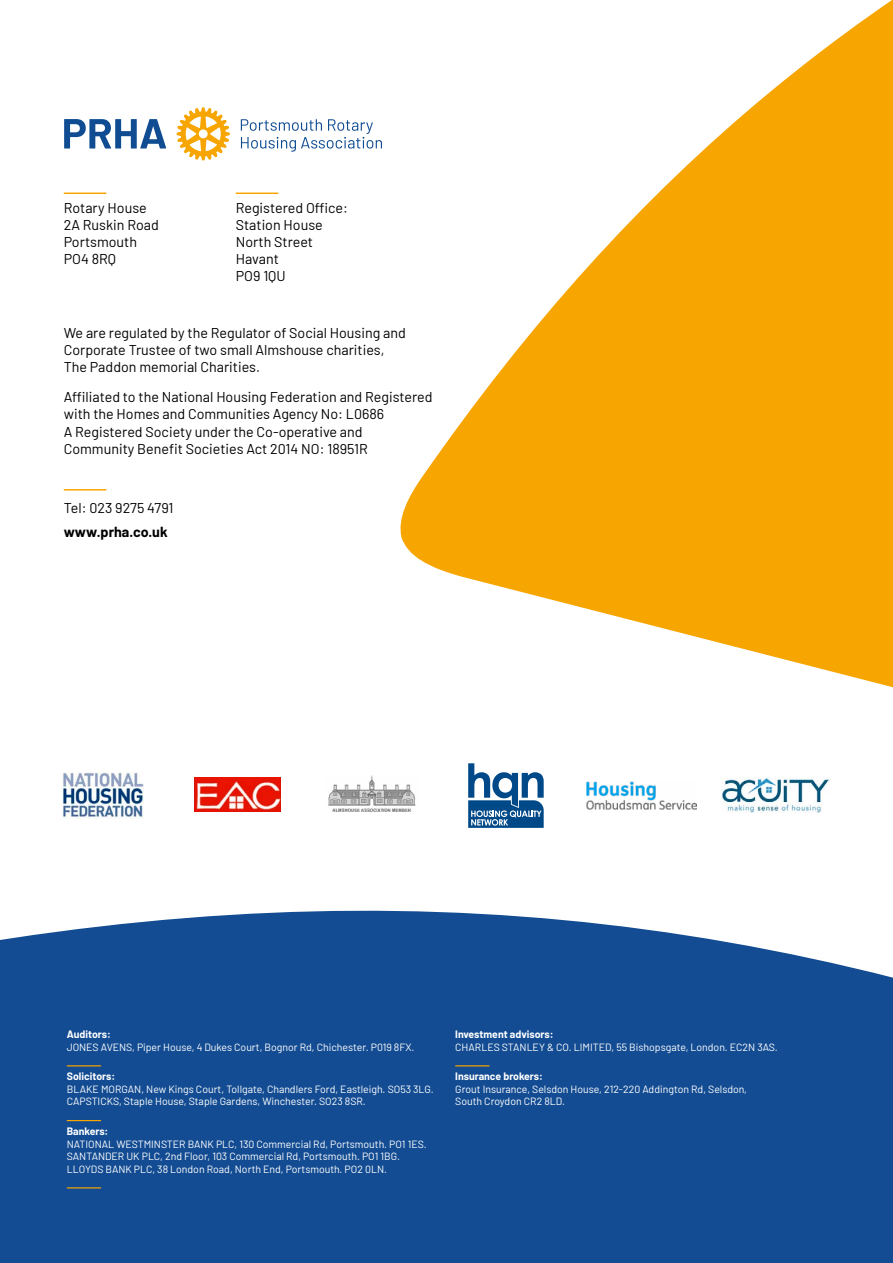
<style>
.page{position:relative;width:893px;height:1263px;background:#fff}
.page>*{position:absolute;margin:0;border:0;box-sizing:border-box;transform-origin:0 0}
.t1{font:14.25px/17.1px "Barlow";color:#000}
.t2{font:700 14.25px "Barlow";color:#000}
.t3{font:10.5px/12.6px "Barlow";color:#fff}
.t4{font:700 10.5px "Barlow";color:#fff}
</style>
<div class="page">
<svg style="left:400px;top:0;width:493px;height:781px;fill:#f7a500"></svg>
<div style="left:0;top:910px;width:893px;height:353px;background:#134c92"></div>
<svg style="left:241px;top:119px;width:141px;height:33px"></svg>
<svg style="left:64px;top:119px;width:102px;height:29px"></svg>
<svg style="left:177px;top:107px;width:53px;height:53px"></svg>
<hr style="left:64px;top:193px;width:42px;height:1px;background:#f7a500">
<hr style="left:236px;top:193px;width:42px;height:1px;background:#f7a500">
<hr style="left:64px;top:489px;width:42px;height:1px;background:#f7a500">
<hr style="left:67px;top:1065px;width:34px;height:1px;background:#f7a500">
<hr style="left:67px;top:1120px;width:34px;height:1px;background:#f7a500">
<hr style="left:67px;top:1187px;width:34px;height:1px;background:#f7a500">
<hr style="left:455px;top:1065px;width:34px;height:1px;background:#f7a500">
<img style="left:328px;top:775px;width:92px;height:37px">
<svg style="left:468px;top:763px;width:76px;height:65px"></svg>
<img style="left:721px;top:778px;width:108px;height:35px">
<img style="left:194px;top:778px;width:87px;height:34px">
<img style="left:586px;top:781px;width:110px;height:29px">
<img style="left:62px;top:770px;width:81px;height:48px">
<h1 class="t1" style="left:64px;top:198px;width:97px">Rotary House<br>2A Ruskin Road<br>Portsmouth<br>PO4 8RQ</h1>
<h1 class="t1" style="left:236px;top:198px;width:114px">Registered Office:<br>Station House<br>North Street<br>Havant<br>PO9 1QU</h1>
<h1 class="t1" style="left:64px;top:323px;width:344px">We are regulated by the Regulator of Social Housing and<br>Corporate Trustee of two small Almshouse charities,<br>The Paddon memorial Charities.</h1>
<h1 class="t1" style="left:64px;top:388px;width:370px">Affiliated to the National Housing Federation and Registered with the Homes and Communities Agency No: L0686<br>A Registered Society under the Co-operative and Community Benefit Societies Act 2014 NO: 18951R</h1>
<h1 class="t1" style="left:64px;top:499px;width:111px">Tel: 023 9275 4791</h1>
<h1 class="t2" style="left:64px;top:521px;width:105px">www.prha.co.uk</h1>
<p class="t4" style="left:67px;top:1026px;width:46px">Auditors:</p>
<p class="t3" style="left:67px;top:1040px;width:349px">JONES AVENS, Piper House, 4 Dukes Court, Bognor Rd, Chichester. P019 8FX.</p>
<p class="t4" style="left:67px;top:1069px;width:50px">Solicitors:</p>
<p class="t3" style="left:67px;top:1082px;width:369px">BLAKE MORGAN, New Kings Court, Tollgate, Chandlers Ford, Eastleigh. SO53 3LG.<br>CAPSTICKS, Staple House, Staple Gardens, Winchester. SO23 8SR.</p>
<p class="t4" style="left:67px;top:1123px;width:43px">Bankers:</p>
<p class="t3" style="left:67px;top:1137px;width:361px">NATIONAL WESTMINSTER BANK PLC, 130 Commercial Rd, Portsmouth. PO1 1ES.<br>SANTANDER UK PLC, 2nd Floor, 103 Commercial Rd, Portsmouth. PO1 1BG.<br>LLOYDS BANK PLC, 38 London Road, North End, Portsmouth. PO2 0LN.</p>
<p class="t4" style="left:455px;top:1026px;width:100px">Investment advisors:</p>
<p class="t3" style="left:455px;top:1040px;width:324px">CHARLES STANLEY &amp; CO. LIMITED, 55 Bishopsgate, London. EC2N 3AS.</p>
<p class="t4" style="left:455px;top:1069px;width:89px">Insurance brokers:</p>
<p class="t3" style="left:455px;top:1082px;width:293px">Grout Insurance, Selsdon House, 212-220 Addington Rd, Selsdon,<br>South Croydon CR2 8LD.</p>
</div>
